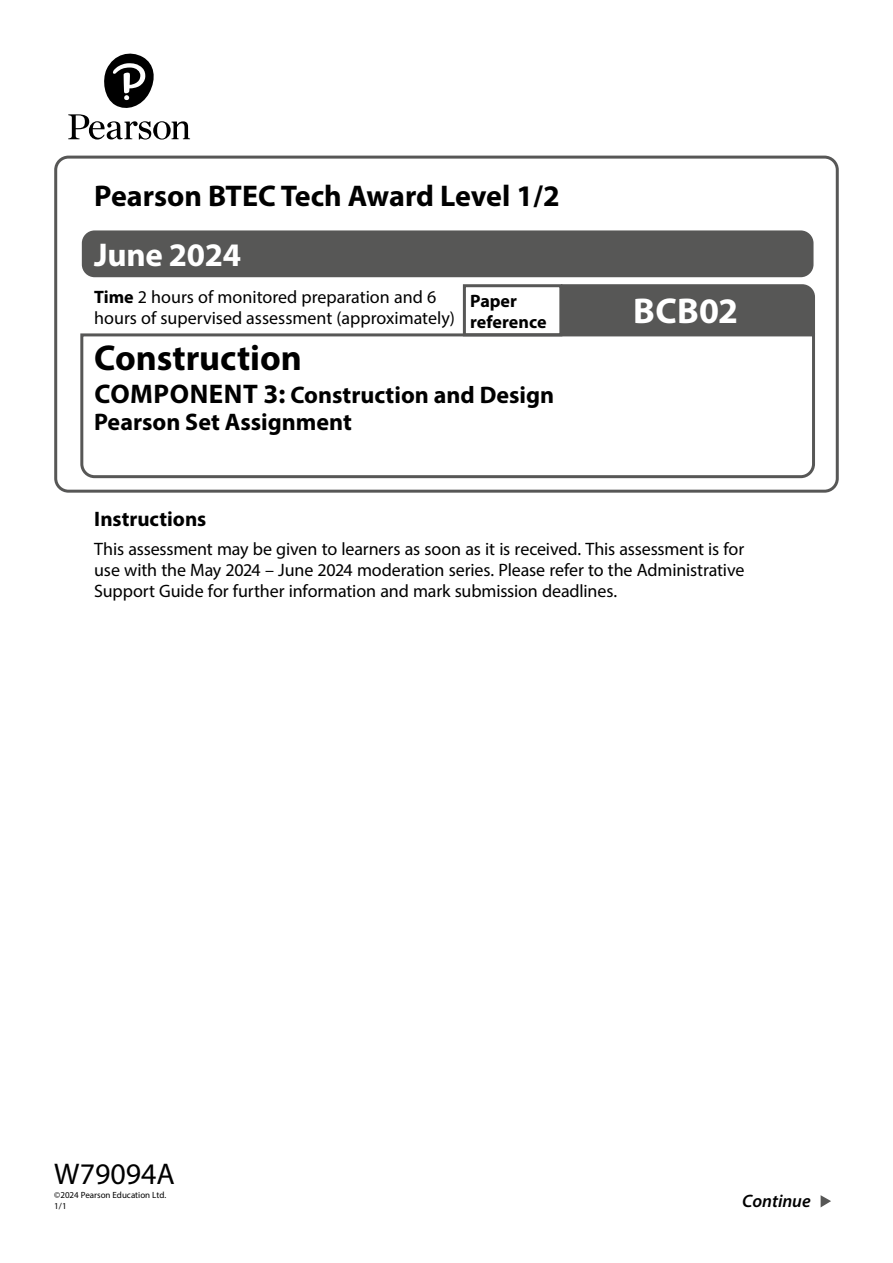
<style>
.page{position:relative;width:893px;height:1263px;background:#fff}
.page>*{position:absolute;margin:0;border:0;box-sizing:border-box;transform-origin:0 0}
.t1{font:700 36px "Myriad Pro";color:#000}
.t2{font:700 36px "Myriad Pro";letter-spacing:.01em;color:#fff}
.t3{font:700 33px "Myriad Pro";letter-spacing:-.01em;color:#fff}
.t4{font:700 30px "Myriad Pro";color:#000}
.t5{font:30px "Myriad Pro";color:#000}
.t6{font:700 24px/27px "Myriad Pro";color:#000}
.t7{font:700 21px "Myriad Pro";color:#000}
.t8{font:18px/21px "Myriad Pro";color:#000}
.t9{font:700 18px/21px "Myriad Pro";color:#000}
.t10{font:italic 600 18px "Myriad Pro";color:#000}
.t11{font:9px/10.5px "Myriad Pro";color:#000}
.s1{font-weight:700}
.s2{font-size:27px}
</style>
<div class="page">
<div style="left:54px;top:156px;width:785px;height:337px;border:3px solid #575756;border-radius:13px"></div>
<div style="left:82px;top:230px;width:731px;height:47px;background:#575756;border-radius:13px"></div>
<svg style="left:80px;top:332px;width:735px;height:147px"></svg>
<svg style="left:68px;top:54px;width:122px;height:86px"></svg>
<div style="left:562px;top:284px;width:253px;height:50px;background:#575756"></div>
<svg style="left:821px;top:1195px;width:10px;height:12px"></svg>
<div style="left:463px;top:284px;width:99px;height:52px;border:3px solid #575756"></div>
<h3 class="t4" style="left:94px;top:184px;width:467px">Pearson BTEC Tech Award Level 1/2</h3>
<h2 class="t3" style="left:94px;top:242px;width:148px">June 2024</h2>
<p class="t8" style="left:94px;top:288px;width:362px"><span class="s1">Time</span> 2 hours of monitored preparation and 6 hours of supervised assessment (approximately)</p>
<p class="t9" style="left:470px;top:292px;width:78px">Paper reference</p>
<h1 class="t2" style="left:633px;top:297px;width:106px">BCB02</h1>
<h1 class="t1" style="left:94px;top:344px;width:209px">Construction</h1>
<h3 class="t6" style="left:94px;top:384px;width:461px"><span class="s2">COMPONENT 3:</span> Construction and Design<br>Pearson Set Assignment</h3>
<p class="t7" style="left:94px;top:510px;width:114px">Instructions</p>
<p class="t8" style="left:94px;top:540px;width:652px;text-align:justify">This assessment may be given to learners as soon as it is received. This assessment is for use with the May 2024 – June 2024 moderation series. Please refer to the Administrative Support Guide for further information and mark submission deadlines.</p>
<h3 class="t5" style="left:54px;top:1162px;width:122px">W79094A</h3>
<p class="t11" style="left:54px;top:1191px;width:113px">©2024 Pearson Education Ltd.<br>1/1</p>
<p class="t10" style="left:742px;top:1191px;width:70px">Continue</p>
</div>
